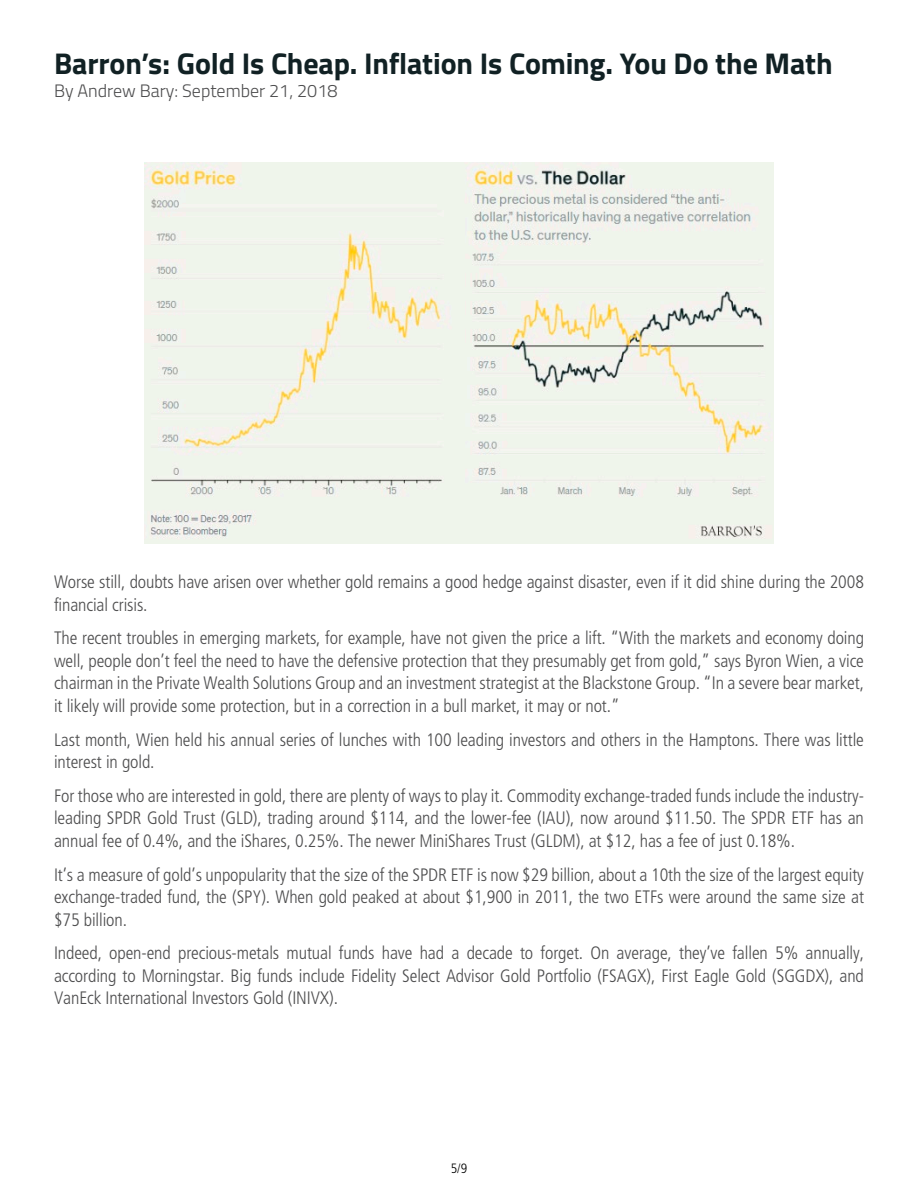
<style>
.page{position:relative;width:918px;height:1188px;background:#fff}
.page>*{position:absolute;margin:0;border:0;box-sizing:border-box;transform-origin:0 0}
.t1{font:700 30px "Titillium Web";letter-spacing:-.005em;color:#112124}
.t2{font:300 condensed 18px/22.5px "Frutiger LT Std";letter-spacing:-.005em;color:#4d4d4e;text-align:justify}
.t3{font:300 18px "Titillium Web";color:#4d4d4e}
.t4{font:300 condensed 13.5px "Frutiger LT Std";color:#000}
</style>
<div class="page">
<img style="left:145px;top:162px;width:628px;height:381px">
<h1 class="t1" style="left:54px;top:41px;width:780px">Barron’s: Gold Is Cheap. Inflation Is Coming. You Do the Math</h1>
<p class="t3" style="left:54px;top:78px;width:285px">By Andrew Bary: September 21, 2018</p>
<p class="t2" style="left:54px;top:571px;width:811px">Worse still, doubts have arisen over whether gold remains a good hedge against disaster, even if it did shine during the 2008 financial crisis.</p>
<p class="t2" style="left:54px;top:627px;width:812px">The recent troubles in emerging markets, for example, have not given the price a lift. “With the markets and economy doing well, people don’t feel the need to have the defensive protection that they presumably get from gold,” says Byron Wien, a vice chairman in the Private Wealth Solutions Group and an investment strategist at the Blackstone Group. “In a severe bear market, it likely will provide some protection, but in a correction in a bull market, it may or not.”</p>
<p class="t2" style="left:54px;top:728px;width:811px">Last month, Wien held his annual series of lunches with 100 leading investors and others in the Hamptons. There was little interest in gold.</p>
<p class="t2" style="left:54px;top:785px;width:812px">For those who are interested in gold, there are plenty of ways to play it. Commodity exchange-traded funds include the industry&shy;leading SPDR Gold Trust (GLD), trading around $114, and the lower-fee (IAU), now around $11.50. The SPDR ETF has an annual fee of 0.4%, and the iShares, 0.25%. The newer MiniShares Trust (GLDM), at $12, has a fee of just 0.18%.</p>
<p class="t2" style="left:54px;top:863px;width:812px">It’s a measure of gold’s unpopularity that the size of the SPDR ETF is now $29 billion, about a 10th the size of the largest equity exchange-traded fund, the (SPY). When gold peaked at about $1,900 in 2011, the two ETFs were around the same size at $75 billion.</p>
<p class="t2" style="left:54px;top:942px;width:812px">Indeed, open-end precious-metals mutual funds have had a decade to forget. On average, they’ve fallen 5% annually, according to Morningstar. Big funds include Fidelity Select Advisor Gold Portfolio (FSAGX), First Eagle Gold (SGGDX), and VanEck International Investors Gold (INIVX).</p>
<p class="t4" style="left:451px;top:1160px;width:18px">5/9</p>
</div>
